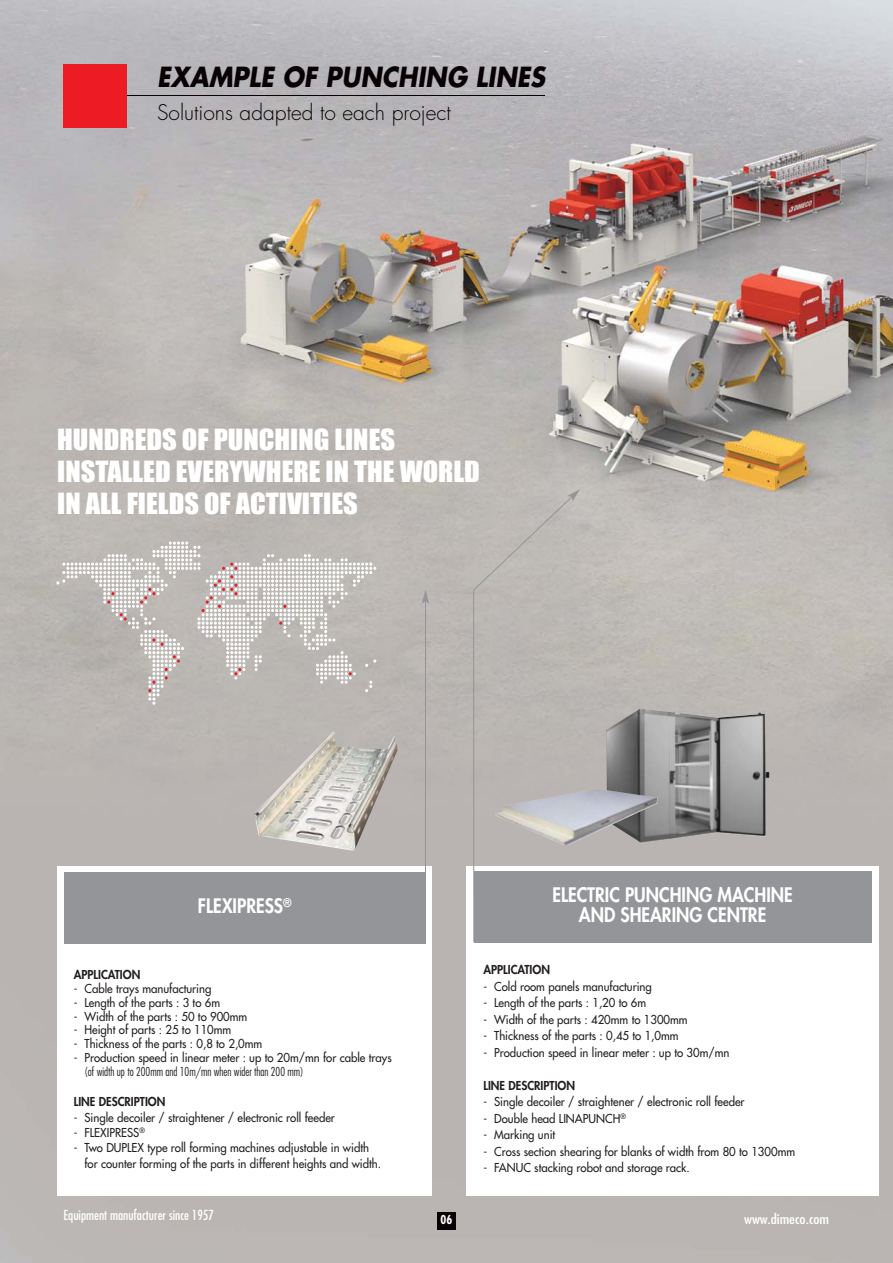
<style>
.page{position:relative;width:893px;height:1263px;background:#fff}
.page>*{position:absolute;margin:0;border:0;box-sizing:border-box;transform-origin:0 0}
.t1{font:27px/32.4px "Impact";color:#fff;scale:1.05 1}
.t2{font:italic 700 27px "Futura";color:#090204;scale:.9 1}
.t3{font:300 21px "Futura";color:#090204}
.t4{font:800 19.5px/19.8px "Futura";color:#fff;text-align:center;scale:.9 1}
.t5{font:condensed 13.5px "Futura";color:#fff}
.t6{font:condensed 13.5px "Futura";color:#fff;scale:1.2 1}
.t7{font:12px/15.3px "Futura";color:#231f20;scale:.95 1}
.t8{font:800 12px "Futura";color:#231f20;scale:.95 1}
.t9{font:300 condensed 12px "Futura";color:#231f20;scale:.95 1}
.t10{font:700 condensed 12px "Futura";color:#fff}
</style>
<div class="page">
<img style="left:0;top:0;width:892px;height:1263px">
<div style="left:57px;top:867px;width:374px;height:329px;background:#fff"></div>
<div style="left:466px;top:867px;width:413px;height:329px;background:#fff"></div>
<div style="left:64px;top:64px;width:63px;height:64px;background:#ed1c24"></div>
<hr style="left:127px;top:96px;width:418px;height:1px;background:#090204">
<div style="left:437px;top:1212px;width:19px;height:17px;background:#090204"></div>
<div style="left:64px;top:872px;width:361px;height:71px;background:#939598"></div>
<hr style="left:425px;top:601px;width:1px;height:341px;background:#939598">
<svg style="left:422px;top:590px;width:7px;height:14px"></svg>
<div style="left:474px;top:871px;width:397px;height:71px;background:#939598"></div>
<hr style="left:473px;top:590px;width:1px;height:352px;background:#939598">
<div style="left:473px;top:489px;width:107px;height:102px;background:#bebab6"></div>
<img style="left:260px;top:738px;width:84px;height:101px">
<img style="left:606px;top:708px;width:163px;height:135px">
<img style="left:495px;top:789px;width:163px;height:57px">
<svg style="left:56px;top:542px;width:320px;height:163px;background:#c3bfbc"></svg>
<h1 class="t2" style="left:157px;top:64px;width:437px">EXAMPLE OF PUNCHING LINES</h1>
<h2 class="t3" style="left:157px;top:103px;width:295px">Solutions adapted to each project</h2>
<h1 class="t1" style="left:57px;top:425px;width:404px">HUNDREDS OF PUNCHING LINES<br>INSTALLED EVERYWHERE IN THE WORLD<br>IN ALL FIELDS OF ACTIVITIES</h1>
<h3 class="t4" style="left:198px;top:898px;width:106px">FLEXIPRESS<sup>®</sup></h3>
<h3 class="t4" style="left:552px;top:887px;width:268px">ELECTRIC PUNCHING MACHINE<br>AND SHEARING CENTRE</h3>
<p class="t8" style="left:74px;top:969px;width:71px">APPLICATION</p>
<p class="t7" style="left:74px;top:982px;width:146px">- Cable trays manufacturing</p>
<p class="t7" style="left:74px;top:995px;width:156px">- Length of the parts : 3 to 6m</p>
<p class="t7" style="left:74px;top:1009px;width:184px">- Width of the parts : 50 to 900mm</p>
<p class="t7" style="left:74px;top:1023px;width:167px">- Height of parts : 25 to 110mm</p>
<p class="t7" style="left:74px;top:1037px;width:200px">- Thickness of the parts : 0,8 to 2,0mm</p>
<p class="t7" style="left:74px;top:1051px;width:336px">- Production speed in linear meter : up to 20m/mn for cable trays</p>
<p class="t9" style="left:84px;top:1066px;width:232px">(of width up to 200mm and 10m/mn when wider than 200 mm)</p>
<p class="t8" style="left:74px;top:1096px;width:98px">LINE DESCRIPTION</p>
<p class="t7" style="left:74px;top:1110px;width:276px">- Single decoiler / straightener / electronic roll feeder</p>
<p class="t7" style="left:74px;top:1126px;width:76px">- FLEXIPRESS<sup>®</sup></p>
<p class="t7" style="left:84px;top:1141px;width:314px;text-indent:-11px">- Two DUPLEX type roll forming machines adjustable in width for counter forming of the parts in different heights and width.</p>
<p class="t8" style="left:483px;top:964px;width:71px">APPLICATION</p>
<p class="t7" style="left:483px;top:980px;width:179px">- Cold room panels manufacturing</p>
<p class="t7" style="left:483px;top:996px;width:173px">- Length of the parts : 1,20 to 6m</p>
<p class="t7" style="left:483px;top:1013px;width:216px">- Width of the parts : 420mm to 1300mm</p>
<p class="t7" style="left:483px;top:1029px;width:207px">- Thickness of the parts : 0,45 to 1,0mm</p>
<p class="t7" style="left:483px;top:1046px;width:260px">- Production speed in linear meter : up to 30m/mn</p>
<p class="t8" style="left:483px;top:1080px;width:98px">LINE DESCRIPTION</p>
<p class="t7" style="left:483px;top:1095px;width:276px">- Single decoiler / straightener / electronic roll feeder</p>
<p class="t7" style="left:483px;top:1112px;width:151px">- Double head LINAPUNCH<sup>®</sup></p>
<p class="t7" style="left:483px;top:1128px;width:77px">- Marking unit</p>
<p class="t7" style="left:483px;top:1145px;width:330px">- Cross section shearing for blanks of width from 80 to 1300mm</p>
<p class="t7" style="left:483px;top:1161px;width:219px">- FANUC stacking robot and storage rack.</p>
<p class="t5" style="left:64px;top:1209px;width:152px">Equipment manufacturer since 1957</p>
<p class="t6" style="left:744px;top:1213px;width:72px">www.dimeco.com</p>
<p class="t10" style="left:440px;top:1214px;width:13px">06</p>
</div>
